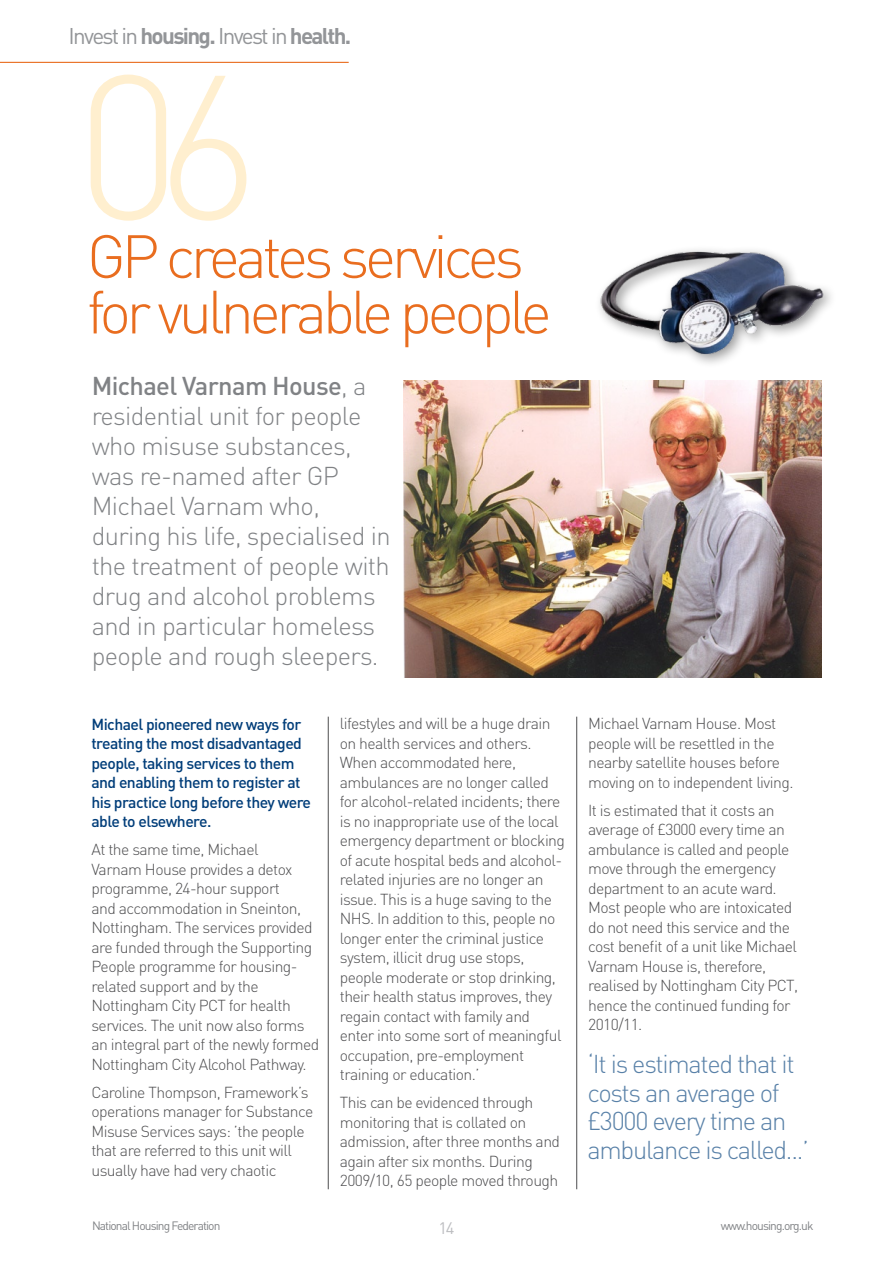
<style>
.page{position:relative;width:893px;height:1263px;background:#fff}
.page>*{position:absolute;margin:0;border:0;box-sizing:border-box;transform-origin:0 0}
.t1{font:300 201.75px "DIN";color:#ffefcf}
.t2{font:300 60px/55.5px "DIN";letter-spacing:-.075em;color:#e96d1f}
.t3{font:300 25.5px/30px "DIN";letter-spacing:-.025em;color:#808285}
.t4{font:300 25.5px/28.5px "DIN";letter-spacing:-.05em;color:#5981a8}
.t5{font:22.5px "DIN";letter-spacing:-.075em;color:#939598}
.t6{font:16.5px "DIN";color:#bcbdc0}
.t7{font:300 15.75px/19.5px "DIN";letter-spacing:-.035em;color:#4d4d4f}
.t8{font:500 15.75px/19.5px "DIN";letter-spacing:-.035em;color:#003d79}
.t9{font:12px "DIN";letter-spacing:-.075em;color:#808285}
.s1{font-weight:700}
.s2{font-weight:500}
</style>
<div class="page">
<hr style="left:892px;top:0;width:1px;height:1263px;background:#eeedf3">
<hr style="left:0;top:62px;width:349px;height:1px;background:#e96d1f">
<hr style="left:576px;top:717px;width:1px;height:472px;background:#4d4d4f">
<hr style="left:328px;top:717px;width:1px;height:472px;background:#4d4d4f">
<img style="left:404px;top:380px;width:417px;height:298px">
<div style="left:593px;top:244px;width:286px;height:160px;background:#000;opacity:.4"></div>
<img style="left:593px;top:244px;width:234px;height:122px">
<h3 class="t5" style="left:69px;top:22px;width:284px">Invest in <span class="s1">housing.</span> Invest in <span class="s1">health.</span></h3>
<h1 class="t1" style="left:77px;top:23px;width:185px">06</h1>
<h2 class="t2" style="left:87px;top:228px;width:466px">GP creates services for vulnerable people</h2>
<p class="t3" style="left:92px;top:370px;width:301px"><span class="s2">Michael Varnam House</span>, a residential unit for people who misuse substances, was re-named after GP<br>Michael Varnam who, during his life, specialised in the treatment of people with drug and alcohol problems and in particular homeless people and rough sleepers.</p>
<p class="t8" style="left:91px;top:713px;width:221px">Michael pioneered new ways for treating the most disadvantaged people, taking services to them and enabling them to register at his practice long before they were able to elsewhere.</p>
<p class="t7" style="left:91px;top:839px;width:229px">At the same time, Michael<br>Varnam House provides a detox programme, 24-hour support<br>and accommodation in Sneinton,<br>Nottingham. The services provided are funded through the Supporting<br>People programme for housing&shy;related support and by the<br>Nottingham City PCT for health services. The unit now also forms an integral part of the newly formed<br>Nottingham City Alcohol Pathway.</p>
<p class="t7" style="left:91px;top:1082px;width:223px">Caroline Thompson, Framework’s operations manager for Substance Misuse Services says: ’the people that are referred to this unit will usually have had very chaotic</p>
<p class="t7" style="left:340px;top:714px;width:227px">lifestyles and will be a huge drain on health services and others.<br>When accommodated here, ambulances are no longer called for alcohol-related incidents; there is no inappropriate use of the local emergency department or blocking of acute hospital beds and alcohol&shy;related injuries are no longer an issue. This is a huge saving to the<br>NHS. In addition to this, people no longer enter the criminal justice system, illicit drug use stops, people moderate or stop drinking, their health status improves, they regain contact with family and enter into some sort of meaningful occupation, pre-employment training or education.’</p>
<p class="t7" style="left:340px;top:1093px;width:222px">This can be evidenced through monitoring that is collated on admission, after three months and again after six months. During<br>2009/10, 65 people moved through</p>
<p class="t7" style="left:588px;top:713px;width:207px">Michael Varnam House. Most people will be resettled in the nearby satellite houses before moving on to independent living.</p>
<p class="t7" style="left:588px;top:800px;width:211px">It is estimated that it costs an average of £3000 every time an ambulance is called and people move through the emergency department to an acute ward.<br>Most people who are intoxicated do not need this service and the cost benefit of a unit like Michael<br>Varnam House is, therefore, realised by Nottingham City PCT, hence the continued funding for<br>2010/11.</p>
<h3 class="t4" style="left:587px;top:1049px;width:223px">‘It is estimated that it costs an average of £3000 every time an ambulance is called...’</h3>
<p class="t9" style="left:92px;top:1218px;width:130px">National Housing Federation</p>
<p class="t9" style="left:721px;top:1218px;width:94px">www.housing.org.uk</p>
<p class="t6" style="left:438px;top:1217px;width:17px">14</p>
</div>
